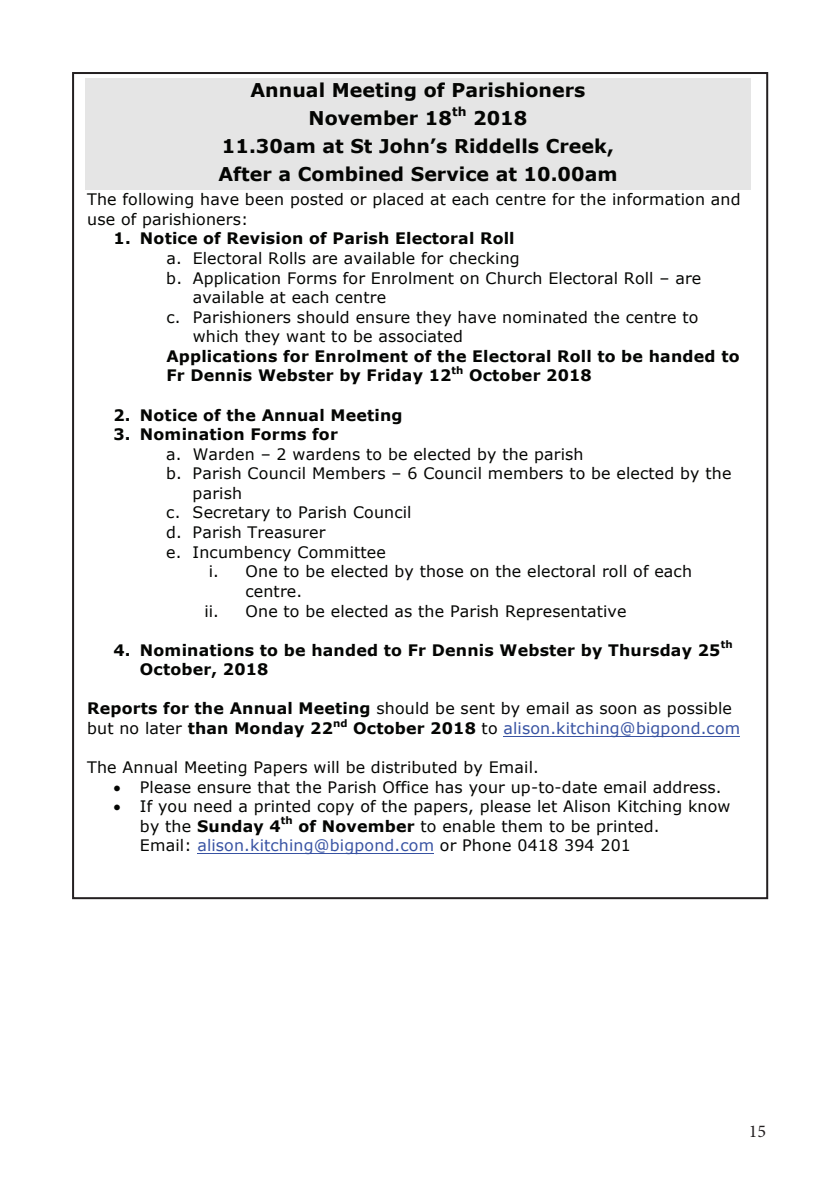
<style>
.page{position:relative;width:840px;height:1191px;background:#fff}
.page>*{position:absolute;margin:0;border:0;box-sizing:border-box;transform-origin:0 0}
.t1{font:700 19px/27.8px "Verdana";color:#040503}
.t2{font:18px "Minion Pro";color:#231f20}
.t3{font:15.8px/19.6px "Verdana";letter-spacing:.01em;color:#040503}
.t4{font:700 15.8px/19.4px "Verdana";letter-spacing:.01em;color:#040503}
.t5{font:15.8px "Verdana";letter-spacing:.01em;color:#3853a3}
.t6{font:700 12.4px "Verdana";color:#040503}
.t7{font:700 10.2px "Verdana";color:#040503}
.s1{font-weight:700}
.s2{font-weight:700;color:#040503}
.s3{color:#040503}
.s4{color:#3853a3}
</style>
<div class="page">
<div style="left:85px;top:78px;width:665px;height:28px;background:#e5e5e5"></div>
<div style="left:85px;top:106px;width:665px;height:28px;background:#e5e5e5"></div>
<div style="left:85px;top:134px;width:665px;height:28px;background:#e5e5e5"></div>
<div style="left:85px;top:162px;width:665px;height:27px;background:#e5e5e5"></div>
<hr style="left:503px;top:736px;width:236px;height:1px;background:#3853a3">
<hr style="left:197px;top:853px;width:237px;height:1px;background:#3853a3">
<p class="t1" style="left:308px;top:76px;width:278px;text-indent:-58px">Annual Meeting of Parishioners<br>November 18</p>
<p class="t6" style="left:452px;top:103px;width:16px">th</p>
<p class="t1" style="left:218px;top:104px;width:400px;text-indent:255px">2018<br>11.30am at St John’s Riddells Creek,<br>After a Combined Service at 10.00am</p>
<p class="t3" style="left:87px;top:189px;width:654px">The following have been posted or placed at each centre for the information and use of parishioners:</p>
<p class="t4" style="left:113px;top:228px;width:402px">1. Notice of Revision of Parish Electoral Roll</p>
<p class="t3" style="left:166px;top:248px;width:355px">a. Electoral Rolls are available for checking</p>
<p class="t3" style="left:166px;top:268px;width:536px">b. Application Forms for Enrolment on Church Electoral Roll – are</p>
<p class="t3" style="left:193px;top:287px;width:195px">available at each centre</p>
<p class="t3" style="left:166px;top:307px;width:533px">c. Parishioners should ensure they have nominated the centre to</p>
<p class="t3" style="left:193px;top:326px;width:272px">which they want to be associated</p>
<p class="t4" style="left:166px;top:346px;width:574px">Applications for Enrolment of the Electoral Roll to be handed to<br>Fr Dennis Webster by Friday 12</p>
<p class="t7" style="left:451px;top:363px;width:13px">th</p>
<p class="t4" style="left:469px;top:365px;width:124px">October 2018</p>
<p class="t4" style="left:113px;top:405px;width:290px">2. Notice of the Annual Meeting</p>
<p class="t4" style="left:113px;top:424px;width:226px">3. Nomination Forms for</p>
<p class="t3" style="left:166px;top:444px;width:418px">a. Warden – 2 wardens to be elected by the parish</p>
<p class="t3" style="left:166px;top:464px;width:566px">b. Parish Council Members – 6 Council members to be elected by the</p>
<p class="t3" style="left:192px;top:483px;width:51px">parish</p>
<p class="t3" style="left:166px;top:503px;width:247px">c. Secretary to Parish Council</p>
<p class="t3" style="left:166px;top:522px;width:161px">d. Parish Treasurer</p>
<p class="t3" style="left:166px;top:542px;width:221px">e. Incumbency Committee</p>
<p class="t3" style="left:209px;top:561px;width:484px">i. One to be elected by those on the electoral roll of each</p>
<p class="t3" style="left:245px;top:581px;width:58px">centre.</p>
<p class="t3" style="left:204px;top:601px;width:423px">ii. One to be elected as the Parish Representative</p>
<p class="t4" style="left:113px;top:640px;width:608px">4. Nominations to be handed to Fr Dennis Webster by Thursday 25</p>
<p class="t7" style="left:720px;top:637px;width:13px">th</p>
<p class="t4" style="left:140px;top:659px;width:130px">October, 2018</p>
<p class="t3" style="left:87px;top:698px;width:646px"><span class="s1">Reports for the Annual Meeting</span> should be sent by email as soon as possible but no later <span class="s1">than Monday 22</span></p>
<p class="t7" style="left:333px;top:715px;width:16px">nd</p>
<p class="t5" style="left:353px;top:717px;width:388px"><span class="s2">October 2018</span> <span class="s3">to</span> alison.kitching@bigpond.com</p>
<p class="t3" style="left:87px;top:757px;width:453px">The Annual Meeting Papers will be distributed by Email.</p>
<p class="t3" style="left:113px;top:777px;width:609px">• Please ensure that the Parish Office has your up-to-date email address.</p>
<p class="t3" style="left:140px;top:797px;width:591px;text-indent:-26px">• If you need a printed copy of the papers, please let Alison Kitching know by the <span class="s1">Sunday 4</span></p>
<p class="t7" style="left:281px;top:813px;width:13px">th</p>
<p class="t3" style="left:140px;top:816px;width:520px;text-indent:158px"><span class="s1">of November</span> to enable them to be printed.<br>Email: <span class="s4">alison.kitching@bigpond.com</span> or Phone 0418 394 201</p>
<p class="t2" style="left:748px;top:1119px;width:19px">15</p>
</div>
